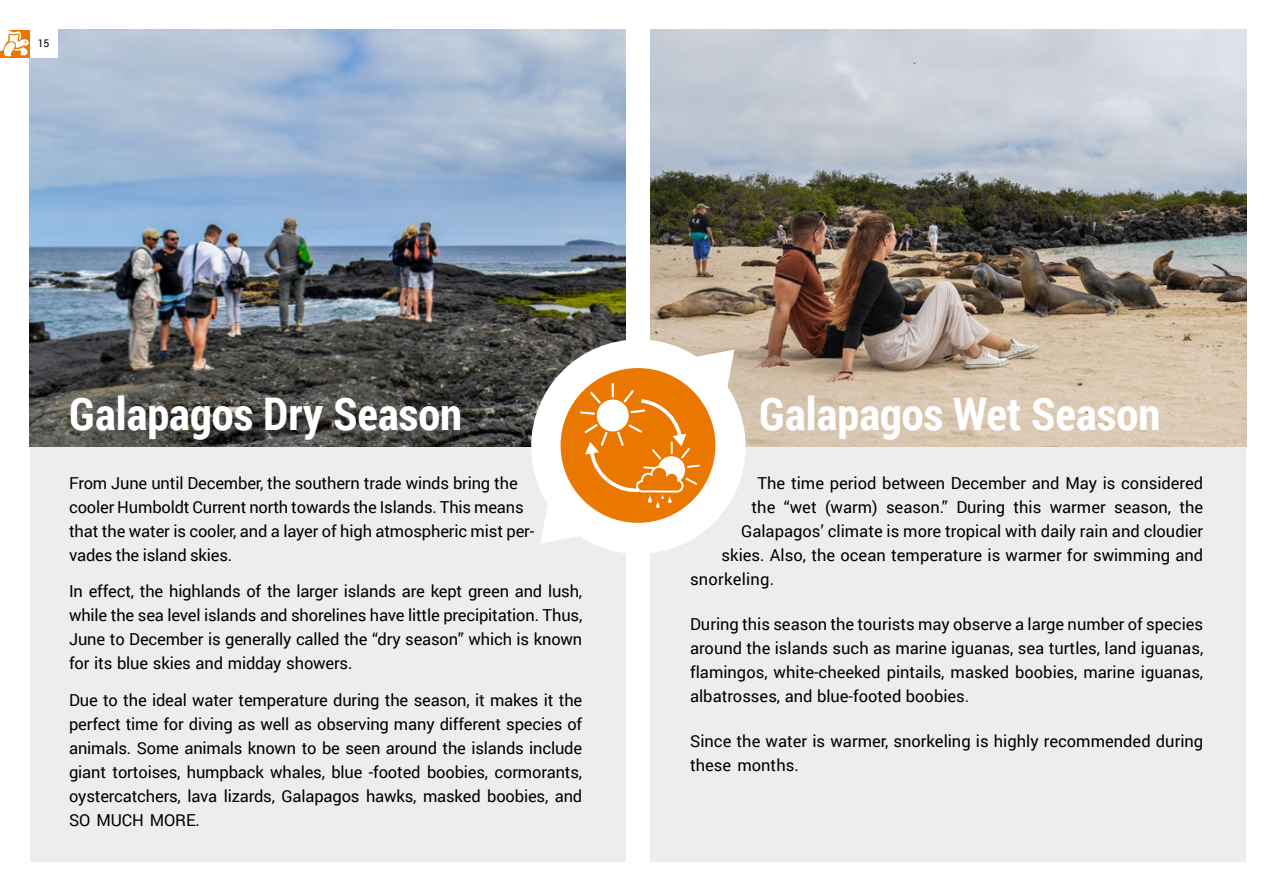
<style>
.page{position:relative;width:1276px;height:893px;background:#fff}
.page>*{position:absolute;margin:0;border:0;box-sizing:border-box;transform-origin:0 0}
.t1{font:700 45px "Roboto Condensed";color:#fff}
.t2{font:16.5px/24px "Roboto";color:#000;text-align:justify}
.t3{font:10.5px "Roboto";color:#000}
</style>
<div class="page">
<div style="left:30px;top:446px;width:595px;height:416px;background:#ededed"></div>
<div style="left:651px;top:446px;width:595px;height:416px;background:#ededed"></div>
<img style="left:30px;top:30px;width:595px;height:416px">
<img style="left:651px;top:30px;width:595px;height:416px">
<div style="left:531px;top:339px;width:214px;height:215px;background:#fff;border-radius:50%"></div>
<svg style="left:540px;top:350px;width:194px;height:193px"></svg>
<div style="left:10px;top:29px;width:48px;height:28px;background:#fff"></div>
<div style="left:0;top:30px;width:30px;height:27px;background:#ea7800"></div>
<svg style="left:0;top:30px;width:29px;height:27px"></svg>
<p class="t3" style="left:38px;top:36px;width:13px">15</p>
<h1 class="t1" style="left:69px;top:382px;width:394px">Galapagos Dry Season</h1>
<p class="t2" style="left:69px;top:470px;width:456px">From June until December, the southern trade winds bring the cooler Humboldt Current north towards the Islands. This means</p>
<p class="t2" style="left:69px;top:542px;width:165px">vades the island skies.</p>
<p class="t2" style="left:69px;top:518px;width:467px">that the water is cooler, and a layer of high atmospheric mist per-</p>
<p class="t2" style="left:69px;top:579px;width:515px">In effect, the highlands of the larger islands are kept green and lush, while the sea level islands and shorelines have little precipitation. Thus, June to December is generally called the “dry season” which is known for its blue skies and midday showers.</p>
<p class="t2" style="left:69px;top:688px;width:515px">Due to the ideal water temperature during the season it, makes it the perfect time for diving as well as observing many different species of animals. Some animals known to be seen around the islands include giant tortoises, humpback whales, blue -footed boobies, cormorants, oystercatchers, lava lizards, Galapagos hawks, masked boobies, and SO MUCH MORE.</p>
<h1 class="t1" style="left:759px;top:382px;width:402px">Galapagos Wet Season</h1>
<p class="t2" style="left:757px;top:470px;width:447px;text-align:right">The time period between December and May is considered the</p>
<p class="t2" style="left:825px;top:494px;width:54px">(warm)</p>
<p class="t2" style="left:751px;top:494px;width:25px">the</p>
<p class="t2" style="left:741px;top:518px;width:464px">Galapagos’ climate is more tropical with daily rain and cloudier</p>
<p class="t2" style="left:721px;top:542px;width:483px">skies. Also, the ocean temperature is warmer for swimming and</p>
<p class="t2" style="left:690px;top:566px;width:86px">snorkeling.</p>
<p class="t2" style="left:690px;top:611px;width:515px">During this season the tourists may observe a large number of species around the islands such as marine iguanas, sea turtles, land iguanas, flamingos, white-cheeked pintails, masked boobies, marine iguanas, albatrosses, and blue-footed boobies.</p>
<p class="t2" style="left:690px;top:729px;width:514px">Since the water is warmer, snorkeling is highly recommended during these months.</p>
<p class="t2" style="left:783px;top:494px;width:35px">“wet</p>
<p class="t2" style="left:886px;top:494px;width:64px">season” .</p>
<p class="t2" style="left:956px;top:494px;width:50px">During</p>
<p class="t2" style="left:1013px;top:494px;width:29px">this</p>
<p class="t2" style="left:1049px;top:494px;width:58px">warmer</p>
<p class="t2" style="left:1114px;top:494px;width:59px">season,</p>
</div>
